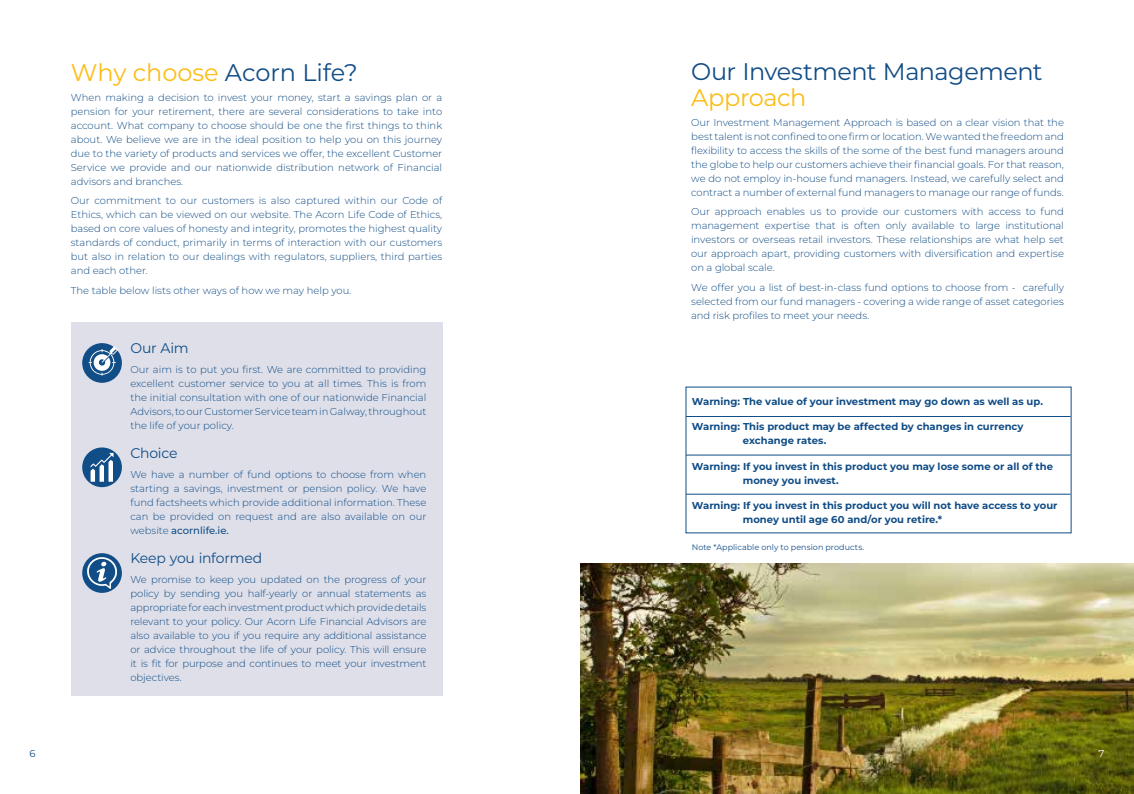
<style>
.page{position:relative;width:1134px;height:794px;background:#fff}
.page>*{position:absolute;margin:0;border:0;box-sizing:border-box;transform-origin:0 0}
.t1{font:24px "Montserrat";letter-spacing:-.015em;color:#114d86}
.t2{font:24px "Montserrat";letter-spacing:-.015em;color:#fbbd17}
.t3{font:14px "Montserrat";letter-spacing:-.015em;color:#114d86}
.t4{font:300 10px/14px "Montserrat";color:#114d86;text-align:justify}
.t5{font:700 10px/14px "Montserrat";color:#114d86}
.t6{font:10px "Montserrat";color:#114d86}
.t7{font:10px "Montserrat";color:#fff}
.t8{font:8px "Montserrat";letter-spacing:.005em;color:#114d86}
.s1{color:#fbbd17}
.s2{font-weight:500}
</style>
<div class="page">
<img style="left:581px;top:563px;width:553px;height:231px">
<div style="left:71px;top:322px;width:371px;height:373px;background:#dedfe9"></div>
<div style="left:82px;top:343px;width:40px;height:40px;background:#114d86;border-radius:50%"></div>
<svg style="left:89px;top:346px;width:29px;height:30px"></svg>
<div style="left:82px;top:447px;width:40px;height:40px;background:#114d86;border-radius:50%"></div>
<svg style="left:91px;top:453px;width:23px;height:29px"></svg>
<svg style="left:82px;top:553px;width:40px;height:40px"></svg>
<svg style="left:86px;top:556px;width:32px;height:33px"></svg>
<hr style="left:686px;top:416px;width:384px;height:1px;background:#114d86">
<hr style="left:686px;top:454px;width:384px;height:1px;background:#114d86">
<hr style="left:686px;top:494px;width:384px;height:1px;background:#114d86">
<h1 class="t1" style="left:71px;top:56px;width:288px"><span class="s1">Why choose</span> Acorn Life?</h1>
<p class="t4" style="left:71px;top:90px;width:373px">When making a decision to invest your money, start a savings plan or a pension for your retirement, there are several considerations to take into account. What company to choose should be one the first things to think about. We believe we are in the ideal position to help you on this journey due to the variety of products and services we offer, the excellent Customer Service we provide and our nationwide distribution network of Financial advisors and branches.</p>
<p class="t4" style="left:71px;top:193px;width:373px">Our commitment to our customers is also captured within our Code of Ethics, which can be viewed on our website. The Acorn Life Code of Ethics, based on core values of honesty and integrity, promotes the highest quality standards of conduct, primarily in terms of interaction with our customers but also in relation to our dealings with regulators, suppliers, third parties and each other.</p>
<p class="t4" style="left:71px;top:283px;width:282px">The table below lists other ways of how we may help you.</p>
<h2 class="t3" style="left:130px;top:338px;width:60px">Our Aim</h2>
<p class="t4" style="left:130px;top:362px;width:297px">Our aim is to put you first. We are committed to providing excellent customer service to you at all times. This is from the initial consultation with one of our nationwide Financial Advisors, to our Customer Service team in Galway, throughout the life of your policy.</p>
<h2 class="t3" style="left:130px;top:443px;width:49px">Choice</h2>
<p class="t4" style="left:130px;top:467px;width:297px">We have a number of fund options to choose from when starting a savings, investment or pension policy. We have fund factsheets which provide additional information. These can be provided on request and are also available on our website <span class="s2">acornlife.ie.</span></p>
<h2 class="t3" style="left:130px;top:548px;width:133px">Keep you informed</h2>
<p class="t4" style="left:130px;top:572px;width:297px">We promise to keep you updated on the progress of your policy by sending you half-yearly or annual statements as appropriate for each investment product which provide details relevant to your policy. Our Acorn Life Financial Advisors are also available to you if you require any additional assistance or advice throughout the life of your policy. This will ensure it is fit for purpose and continues to meet your investment objectives.</p>
<h1 class="t1" style="left:691px;top:55px;width:353px">Our Investment Management</h1>
<h1 class="t2" style="left:691px;top:81px;width:117px">Approach</h1>
<p class="t4" style="left:691px;top:115px;width:374px">Our Investment Management Approach is based on a clear vision that the best talent is not confined to one firm or location. We wanted the freedom and flexibility to access the skills of the some of the best fund managers around the globe to help our customers achieve their financial goals. For that reason, we do not employ in-house fund managers. Instead, we carefully select and contract a number of external fund managers to manage our range of funds.</p>
<p class="t4" style="left:691px;top:204px;width:374px">Our approach enables us to provide our customers with access to fund management expertise that is often only available to large institutional investors or overseas retail investors. These relationships are what help set our approach apart, providing customers with diversification and expertise on a global scale.</p>
<p class="t4" style="left:691px;top:280px;width:374px">We offer you a list of best-in-class fund options to choose from - carefully selected from our fund managers - covering a wide range of asset categories and risk profiles to meet your needs.</p>
<p class="t5" style="left:692px;top:394px;width:353px">Warning: The value of your investment may go down as well as up.</p>
<p class="t5" style="left:743px;top:419px;width:282px;text-indent:-51px">Warning: This product may be affected by changes in currency exchange rates.</p>
<p class="t5" style="left:743px;top:459px;width:312px;text-indent:-51px">Warning: If you invest in this product you may lose some or all of the money you invest.</p>
<p class="t5" style="left:743px;top:498px;width:316px;text-indent:-51px">Warning: If you invest in this product you will not have access to your money until age 60 and/or you retire.*</p>
<p class="t8" style="left:692px;top:542px;width:174px">Note *Applicable only to pension products.</p>
<p class="t6" style="left:30px;top:746px;width:8px">6</p>
<p class="t7" style="left:1098px;top:746px;width:7px">7</p>
</div>
